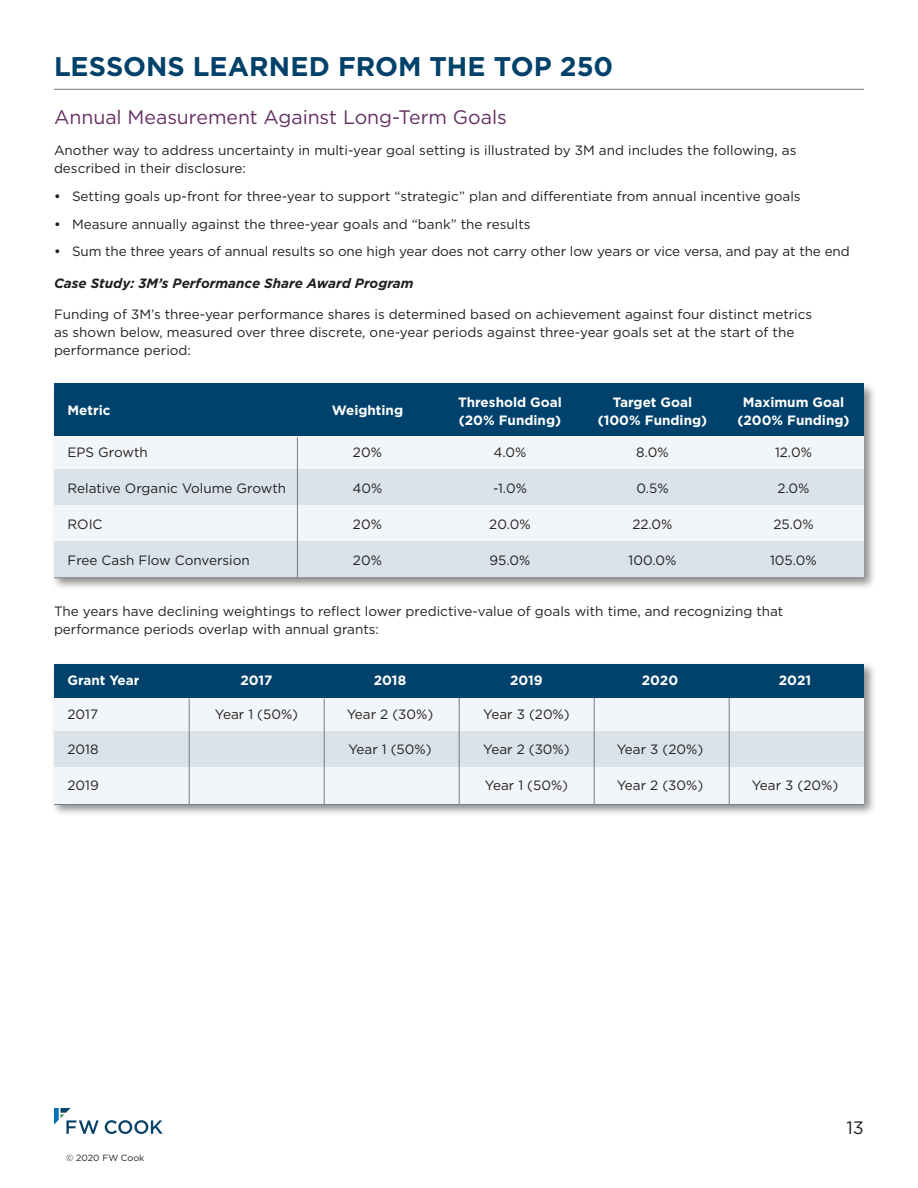
<style>
.page{position:relative;width:918px;height:1188px;background:#fff}
.page>*{position:absolute;margin:0;border:0;box-sizing:border-box;transform-origin:0 0}
.t1{font:700 27px "Gotham";color:#00416a}
.t2{font:19.5px "Gotham";letter-spacing:-.005em;color:#663165}
.t3{font:18px "Gotham";color:#231f20}
.Body_Copy{font:13.5px/18px "Gotham";color:#231f20}
.Main_Bullets{font:13.5px "Gotham";color:#231f20}
.Body_Copy-2{font:700 13.5px "Gotham";color:#fff}
.Body_Copy-3{font:italic 700 13.5px "Gotham";color:#231f20}
.t4{font:9px "Gotham";color:#231f20}
.s1{font-weight:500}
</style>
<div class="page">
<svg style="left:105px;top:1120px;width:58px;height:14px"></svg>
<svg style="left:54px;top:1108px;width:45px;height:26px"></svg>
<hr style="left:54px;top:89px;width:810px;height:1px;background:#737c82">
<div style="left:51px;top:382px;width:826px;height:208px;background:#231f20;opacity:.5"></div>
<div style="left:54px;top:385px;width:810px;height:193px;background:#f2f6f8"></div>
<div style="left:54px;top:384px;width:810px;height:52px;background:#00426b"></div>
<div style="left:54px;top:469px;width:810px;height:36px;background:#d9e3e9"></div>
<div style="left:54px;top:541px;width:810px;height:36px;background:#d9e3e9"></div>
<hr style="left:297px;top:437px;width:1px;height:141px;background:#757b82">
<hr style="left:54px;top:578px;width:810px;height:1px;background:#757b82">
<div style="left:51px;top:661px;width:826px;height:156px;background:#231f20;opacity:.5"></div>
<div style="left:54px;top:664px;width:810px;height:140px;background:#f2f6f8"></div>
<div style="left:54px;top:664px;width:810px;height:34px;background:#00426b"></div>
<div style="left:54px;top:731px;width:810px;height:36px;background:#d9e3e9"></div>
<hr style="left:324px;top:699px;width:1px;height:106px;background:#757b82">
<hr style="left:54px;top:804px;width:810px;height:1px;background:#757b82">
<hr style="left:729px;top:698px;width:1px;height:106px;background:#757b82">
<hr style="left:594px;top:698px;width:1px;height:106px;background:#757b82">
<hr style="left:459px;top:698px;width:1px;height:106px;background:#757b82">
<hr style="left:189px;top:699px;width:1px;height:106px;background:#757b82">
<h1 class="t1" style="left:54px;top:48px;width:561px">LESSONS LEARNED FROM THE TOP 250</h1>
<h2 class="t2" style="left:54px;top:104px;width:454px">Annual Measurement Against Long-Term Goals</h2>
<p class="Body_Copy" style="left:54px;top:141px;width:744px">Another way to address uncertainty in multi-year goal setting is illustrated by 3M and includes the following, as described in their disclosure:</p>
<p class="Main_Bullets" style="left:54px;top:187px;width:748px"><span class="s1">•</span> Setting goals up-front for three-year to support “strategic” plan and differentiate from annual incentive goals</p>
<p class="Main_Bullets" style="left:54px;top:215px;width:478px"><span class="s1">•</span> Measure annually against the three-year goals and “bank” the results</p>
<p class="Main_Bullets" style="left:54px;top:243px;width:797px"><span class="s1">•</span> Sum the three years of annual results so one high year does not carry other low years or vice versa, and pay at the end</p>
<p class="Body_Copy-3" style="left:54px;top:274px;width:361px">Case Study: 3M’s Performance Share Award Program</p>
<p class="Body_Copy" style="left:54px;top:305px;width:760px">Funding of 3M’s three-year performance shares is determined based on achievement against four distinct metrics as shown below, measured over three discrete, one-year periods against three-year goals set at the start of the performance period:</p>
<p class="Body_Copy-2" style="left:68px;top:401px;width:45px">Metric</p>
<p class="Body_Copy-2" style="left:332px;top:401px;width:73px">Weighting</p>
<p class="Body_Copy-2" style="left:458px;top:393px;width:105px">Threshold Goal</p>
<p class="Body_Copy-2" style="left:613px;top:393px;width:81px">Target Goal</p>
<p class="Body_Copy-2" style="left:743px;top:393px;width:103px">Maximum Goal</p>
<p class="Body_Copy-2" style="left:459px;top:411px;width:104px">(20% Funding)</p>
<p class="Body_Copy-2" style="left:598px;top:411px;width:111px">(100% Funding)</p>
<p class="Body_Copy-2" style="left:737px;top:411px;width:114px">(200% Funding)</p>
<p class="Body_Copy" style="left:68px;top:443px;width:82px">EPS Growth</p>
<p class="Body_Copy" style="left:353px;top:443px;width:30px">20%</p>
<p class="Body_Copy" style="left:494px;top:443px;width:34px">4.0%</p>
<p class="Body_Copy" style="left:636px;top:443px;width:34px">8.0%</p>
<p class="Body_Copy" style="left:775px;top:443px;width:38px">12.0%</p>
<p class="Body_Copy" style="left:68px;top:479px;width:220px">Relative Organic Volume Growth</p>
<p class="Body_Copy" style="left:353px;top:479px;width:31px">40%</p>
<p class="Body_Copy" style="left:493px;top:479px;width:35px">-1.0%</p>
<p class="Body_Copy" style="left:636px;top:479px;width:34px">0.5%</p>
<p class="Body_Copy" style="left:777px;top:479px;width:34px">2.0%</p>
<p class="Body_Copy" style="left:68px;top:515px;width:37px">ROIC</p>
<p class="Body_Copy" style="left:353px;top:515px;width:30px">20%</p>
<p class="Body_Copy" style="left:489px;top:515px;width:43px">20.0%</p>
<p class="Body_Copy" style="left:632px;top:515px;width:42px">22.0%</p>
<p class="Body_Copy" style="left:773px;top:515px;width:42px">25.0%</p>
<p class="Body_Copy" style="left:68px;top:551px;width:184px">Free Cash Flow Conversion</p>
<p class="Body_Copy" style="left:353px;top:551px;width:30px">20%</p>
<p class="Body_Copy" style="left:490px;top:551px;width:42px">95.0%</p>
<p class="Body_Copy" style="left:629px;top:551px;width:49px">100.0%</p>
<p class="Body_Copy" style="left:770px;top:551px;width:48px">105.0%</p>
<p class="Body_Copy" style="left:54px;top:602px;width:731px">The years have declining weightings to reflect lower predictive-value of goals with time, and recognizing that performance periods overlap with annual grants:</p>
<p class="Body_Copy-2" style="left:68px;top:671px;width:74px">Grant Year</p>
<p class="Body_Copy-2" style="left:240px;top:671px;width:34px">2017</p>
<p class="Body_Copy-2" style="left:374px;top:671px;width:34px">2018</p>
<p class="Body_Copy-2" style="left:510px;top:671px;width:34px">2019</p>
<p class="Body_Copy-2" style="left:642px;top:671px;width:38px">2020</p>
<p class="Body_Copy-2" style="left:779px;top:671px;width:34px">2021</p>
<p class="Body_Copy" style="left:68px;top:705px;width:32px">2017</p>
<p class="Body_Copy" style="left:215px;top:705px;width:85px">Year 1 (50%)</p>
<p class="Body_Copy" style="left:347px;top:705px;width:88px">Year 2 (30%)</p>
<p class="Body_Copy" style="left:483px;top:705px;width:88px">Year 3 (20%)</p>
<p class="Body_Copy" style="left:68px;top:740px;width:33px">2018</p>
<p class="Body_Copy" style="left:348px;top:740px;width:85px">Year 1 (50%)</p>
<p class="Body_Copy" style="left:483px;top:740px;width:88px">Year 2 (30%)</p>
<p class="Body_Copy" style="left:617px;top:740px;width:88px">Year 3 (20%)</p>
<p class="Body_Copy" style="left:68px;top:776px;width:33px">2019</p>
<p class="Body_Copy" style="left:485px;top:776px;width:85px">Year 1 (50%)</p>
<p class="Body_Copy" style="left:617px;top:776px;width:88px">Year 2 (30%)</p>
<p class="Body_Copy" style="left:752px;top:776px;width:88px">Year 3 (20%)</p>
<p class="t4" style="left:66px;top:1152px;width:80px">© 2020 FW Cook</p>
<h3 class="t3" style="left:847px;top:1116px;width:19px">13</h3>
</div>
